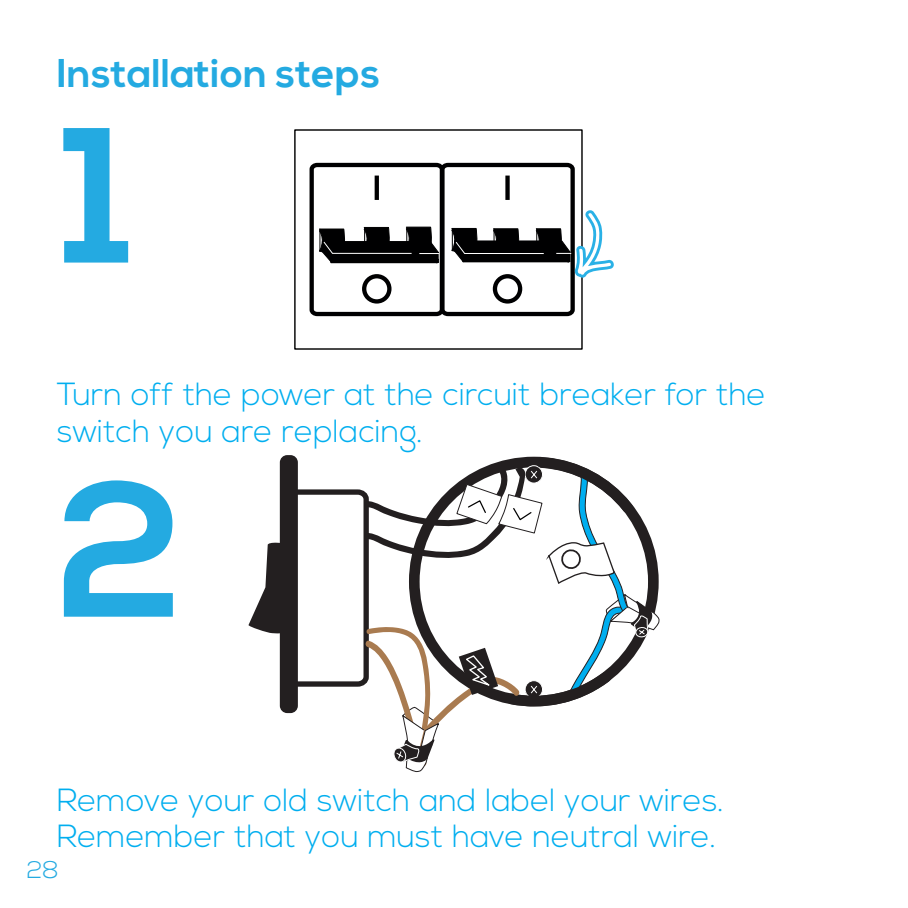
<style>
.page{position:relative;width:908px;height:908px;background:#fff}
.page>*{position:absolute;margin:0;border:0;box-sizing:border-box;transform-origin:0 0}
.Numero{font:700 192px "Nexa";color:#24aae1}
.Titoli_per_sommario{font:700 40px "Nexa";letter-spacing:.005em;color:#24aae1}
.spiegazione{font:300 32px/36.8px "Nexa";color:#00aeef}
.t1{font:300 24px "Nexa";color:#24aae1}
</style>
<div class="page">
<div style="left:309px;top:163px;width:135px;height:153px;border:4px solid #000001;border-radius:5px"></div>
<div style="left:440px;top:163px;width:134px;height:153px;border:4px solid #000001;border-radius:5px"></div>
<svg style="left:451px;top:206px;width:163px;height:71px"></svg>
<svg style="left:319px;top:226px;width:120px;height:38px"></svg>
<div style="left:362px;top:274px;width:29px;height:29px;border:4px solid #000001;border-radius:50%"></div>
<svg style="left:494px;top:276px;width:26px;height:25px"></svg>
<div style="left:492px;top:274px;width:30px;height:29px;border:4px solid #000001;border-radius:50%"></div>
<div style="left:374px;top:175px;width:5px;height:25px;background:#000001"></div>
<svg style="left:505px;top:175px;width:4px;height:25px"></svg>
<div style="left:280px;top:455px;width:18px;height:257px;background:#231f20;border-radius:7px"></div>
<div style="left:286px;top:489px;width:82px;height:197px;border:5px solid #231f20;border-radius:8px"></div>
<svg style="left:498px;top:456px;width:75px;height:7px"></svg>
<svg style="left:248px;top:542px;width:42px;height:91px"></svg>
<svg style="left:364px;top:463px;width:295px;height:310px"></svg>
<p class="Titoli_per_sommario" style="left:57px;top:50px;width:325px">Installation steps</p>
<p class="Numero" style="left:62px;top:85px;width:72px">1</p>
<p class="spiegazione" style="left:57px;top:377px;width:710px">Turn off the power at the circuit breaker for the switch you are replacing.</p>
<p class="Numero" style="left:57px;top:439px;width:127px">2</p>
<p class="spiegazione" style="left:57px;top:782px;width:668px">Remove your old switch and label your wires.<br>Remember that you must have neutral wire.</p>
<p class="t1" style="left:27px;top:855px;width:34px">28</p>
</div>
